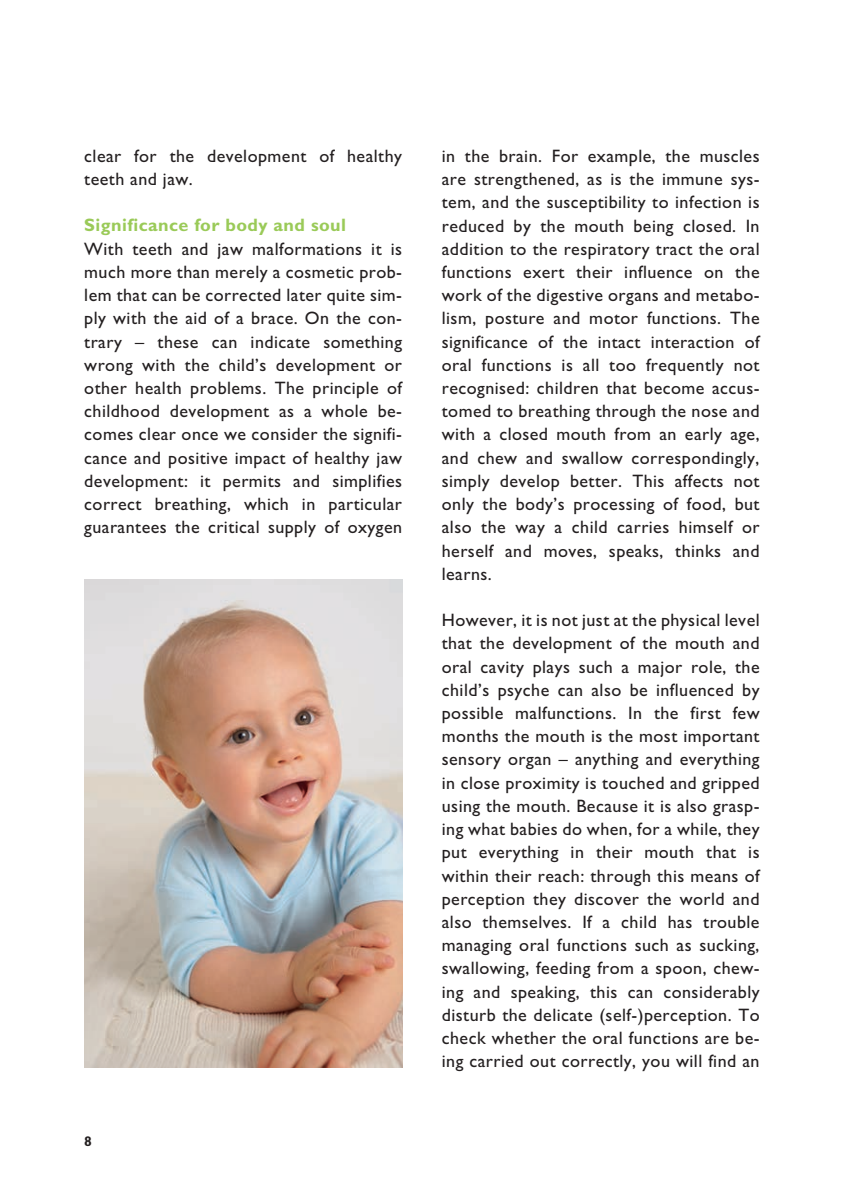
<style>
.page{position:relative;width:843px;height:1193px;background:#fff}
.page>*{position:absolute;margin:0;border:0;box-sizing:border-box;transform-origin:0 0}
.t1{font:18px/23.2px "M Gill Sans";letter-spacing:.025em;color:#231f20;text-align:justify}
.t2{font:700 18px "M Gill Sans";letter-spacing:.025em;color:#9aca58}
.t3{font:700 14px "M Gill Sans";color:#231f20}
</style>
<div class="page">
<img style="left:84px;top:579px;width:318px;height:488px">
<p class="t1" style="left:84px;top:144px;width:319px">clear for the development of healthy teeth and jaw.</p>
<p class="t2" style="left:84px;top:215px;width:263px">Significance for body and soul</p>
<p class="t1" style="left:84px;top:237px;width:319px">With teeth and jaw malformations it is much more than merely a cosmetic prob&shy;lem that can be corrected later quite sim&shy;ply with the aid of a brace. On the con&shy;trary – these can indicate something wrong with the child’s development or other health problems. The principle of childhood development as a whole be&shy;comes clear once we consider the signifi&shy;cance and positive impact of healthy jaw development: it permits and simplifies correct breathing, which in particular guarantees the critical supply of oxygen</p>
<p class="t3" style="left:84px;top:1133px;width:9px">8</p>
<p class="t1" style="left:441px;top:144px;width:319px">in the brain. For example, the muscles are strengthened, as is the immune sys&shy;tem, and the susceptibility to infection is reduced by the mouth being closed. In addition to the respiratory tract the oral functions exert their influence on the work of the digestive organs and metabo&shy;lism, posture and motor functions. The significance of the intact interaction of oral functions is all too frequently not recognised: children that become accus&shy;tomed to breathing through the nose and with a closed mouth from an early age, and chew and swallow correspondingly, simply develop better. This affects not only the body’s processing of food, but also the way a child carries himself or herself and moves, speaks, thinks and learns.</p>
<p class="t1" style="left:441px;top:608px;width:319px">However, it is not just at the physical level that the development of the mouth and oral cavity plays such a major role, the child’s psyche can also be influenced by possible malfunctions. In the first few months the mouth is the most important sensory organ – anything and everything in close proximity is touched and gripped using the mouth. Because it is also grasp&shy;ing what babies do when, for a while, they put everything in their mouth that is within their reach: through this means of perception they discover the world and also themselves. If a child has trouble managing oral functions such as sucking, swallowing, feeding from a spoon, chew&shy;ing and speaking, this can considerably disturb the delicate (self-)perception. To check whether the oral functions are be&shy;ing carried out correctly, you will find an</p>
</div>
